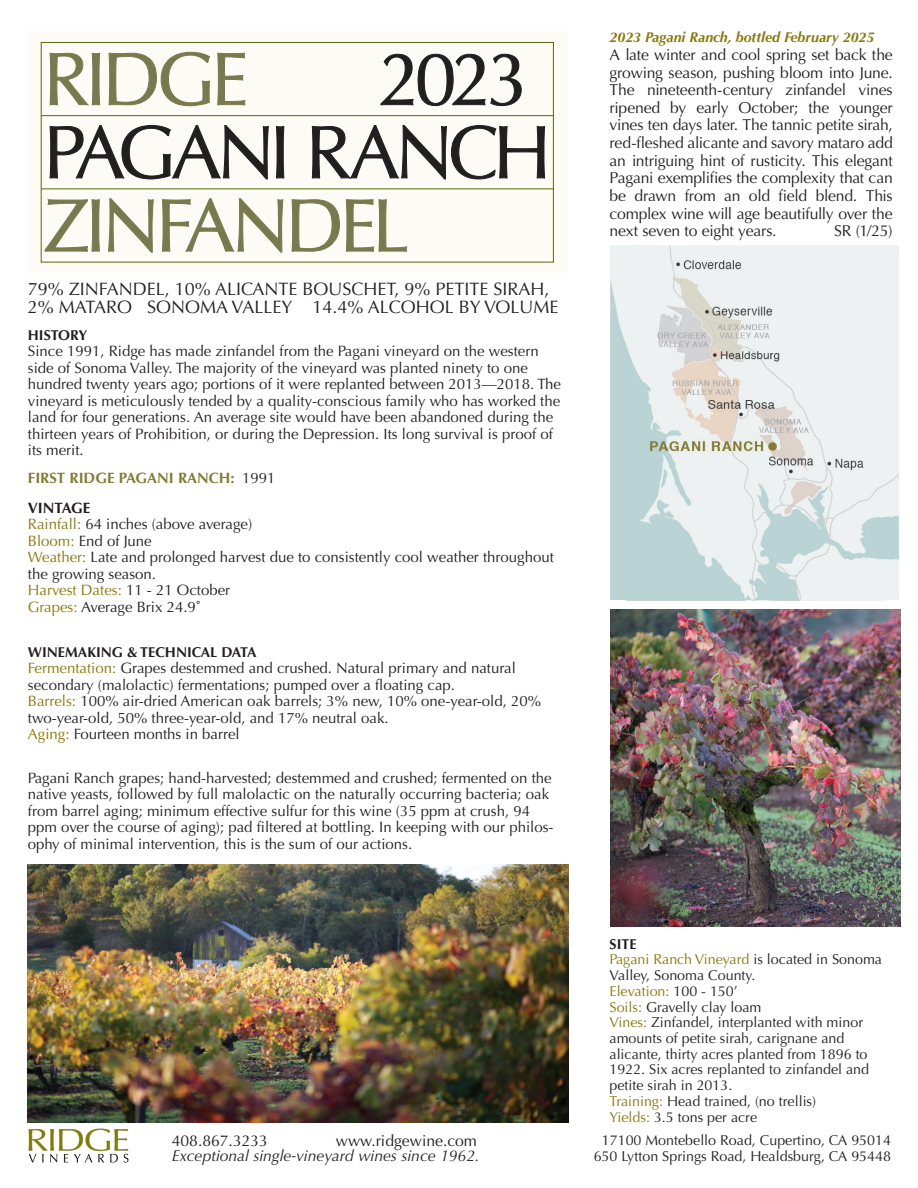
<style>
.page{position:relative;width:918px;height:1188px;background:#fff}
.page>*{position:absolute;margin:0;border:0;box-sizing:border-box;transform-origin:0 0}
.t1{font:75px/73.2px "Optima";letter-spacing:-.07em;color:#231f20;text-align:right}
.t2{font:75px "Optima";letter-spacing:-.055em;color:#787a4e}
.t3{font:18px/18px "Optima";color:#231f20}
.t4{font:15.75px/17.5px "Optima";letter-spacing:-.01em;color:#231f20;text-align:justify}
.t5{font:italic 15.75px "Optima";color:#231f20}
.t6{font:15px/16.5px "Optima";color:#231f20}
.t7{font:700 15px "Optima";color:#807e32}
.t8{font:14.25px/15.8px "Optima";color:#231f20}
.t9{font:italic 700 14.25px "Optima";color:#89780a}
.t10{font:700 14.25px "Optima";color:#231f20}
.s1{font-weight:400;color:#231f20}
.s2{font-weight:700}
.s3{color:#89780a}
</style>
<div class="page">
<div style="left:27px;top:31px;width:541px;height:242px;background:#fcfbf5"></div>
<img style="left:28px;top:1128px;width:101px;height:35px">
<img style="left:611px;top:609px;width:290px;height:317px">
<img style="left:28px;top:865px;width:540px;height:258px">
<img style="left:611px;top:246px;width:287px;height:354px">
<svg style="left:50px;top:53px;width:50px;height:52px"></svg>
<svg style="left:109px;top:52px;width:101px;height:54px"></svg>
<svg style="left:217px;top:53px;width:28px;height:52px"></svg>
<svg style="left:380px;top:54px;width:142px;height:52px"></svg>
<svg style="left:50px;top:125px;width:219px;height:55px"></svg>
<svg style="left:276px;top:126px;width:8px;height:52px"></svg>
<svg style="left:312px;top:125px;width:233px;height:55px"></svg>
<svg style="left:45px;top:199px;width:55px;height:53px"></svg>
<svg style="left:108px;top:198px;width:46px;height:55px"></svg>
<svg style="left:162px;top:198px;width:121px;height:55px"></svg>
<svg style="left:292px;top:199px;width:48px;height:53px"></svg>
<svg style="left:346px;top:199px;width:61px;height:53px"></svg>
<div style="left:41px;top:42px;width:513px;height:220px;border:1px solid #556b0e"></div>
<hr style="left:41px;top:115px;width:512px;height:1px;background:#556b0e">
<hr style="left:41px;top:188px;width:512px;height:1px;background:#556b0e">
<h1 class="t2" style="left:43px;top:36px;width:207px">RIDGE</h1>
<h1 class="t1" style="left:43px;top:44px;width:509px">2023<br>PAGANI RANCH</h1>
<h1 class="t2" style="left:43px;top:182px;width:368px">ZINFANDEL</h1>
<p class="t3" style="left:28px;top:280px;width:532px">79% ZINFANDEL, 10% ALICANTE BOUSCHET, 9% PETITE SIRAH,<br>2% MATARO SONOMA VALLEY 14.4% ALCOHOL BY VOLUME</p>
<p class="t10" style="left:28px;top:326px;width:61px">HISTORY</p>
<p class="t6" style="left:28px;top:343px;width:535px">Since 1991, Ridge has made zinfandel from the Pagani vineyard on the western side of Sonoma Valley. The majority of the vineyard was planted ninety to one hundred twenty years ago; portions of it were replanted between 2013—2018. The vineyard is meticulously tended by a quality-conscious family who has worked the land for four generations. An average site would have been abandoned during the thirteen years of Prohibition, or during the Depression. Its long survival is proof of its merit.</p>
<p class="t7" style="left:28px;top:469px;width:249px">FIRST RIDGE PAGANI RANCH: <span class="s1">1991</span></p>
<p class="t6" style="left:28px;top:500px;width:528px"><span class="s2">VINTAGE<br></span><span class="s3">Rainfall:</span> 64 inches (above average)<br><span class="s3">Bloom:</span> End of June<br><span class="s3">Weather:</span> Late and prolonged harvest due to consistently cool weather throughout the growing season.<br><span class="s3">Harvest Dates:</span> 11 - 21 October<br><span class="s3">Grapes:</span> Average Brix 24.9˚</p>
<p class="t10" style="left:28px;top:644px;width:230px">WINEMAKING &amp; TECHNICAL DATA</p>
<p class="t6" style="left:28px;top:660px;width:515px"><span class="s3">Fermentation:</span> Grapes destemmed and crushed. Natural primary and natural secondary (malolactic) fermentations; pumped over a floating cap.<br><span class="s3">Barrels:</span> 100% air-dried American oak barrels; 3% new, 10% one-year-old, 20% two-year-old, 50% three-year-old, and 17% neutral oak.<br><span class="s3">Aging:</span> Fourteen months in barrel</p>
<p class="t6" style="left:28px;top:770px;width:527px">Pagani Ranch grapes; hand-harvested; destemmed and crushed; fermented on the native yeasts, followed by full malolactic on the naturally occurring bacteria; oak from barrel aging; minimum effective sulfur for this wine (35 ppm at crush, 94 ppm over the course of aging); pad filtered at bottling. In keeping with our philos&shy;ophy of minimal intervention, this is the sum of our actions.</p>
<p class="t9" style="left:610px;top:29px;width:266px">2023 Pagani Ranch, bottled February 2025</p>
<p class="t4" style="left:610px;top:46px;width:285px">A late winter and cool spring set back the growing season, pushing bloom into June.<br>The nineteenth-century zinfandel vines ripened by early October; the younger vines ten days later. The tannic petite sirah, red-fleshed alicante and savory mataro add an intriguing hint of rusticity. This elegant Pagani exemplifies the complexity that can be drawn from an old field blend. This complex wine will age beautifully over the next seven to eight years.</p>
<p class="t4" style="left:834px;top:222px;width:60px">SR (1/25)</p>
<p class="t4" style="left:172px;top:1133px;width:98px">408.867.3233</p>
<p class="t4" style="left:336px;top:1133px;width:143px">www.ridgewine.com</p>
<p class="t5" style="left:172px;top:1147px;width:309px">Exceptional single-vineyard wines since 1962.</p>
<p class="t8" style="left:610px;top:936px;width:274px"><span class="s2">SITE<br></span><span class="s3">Pagani Ranch Vineyard</span> is located in Sonoma<br>Valley, Sonoma County.<br><span class="s3">Elevation:</span> 100 - 150’<br><span class="s3">Soils:</span> Gravelly clay loam<br><span class="s3">Vines:</span> Zinfandel, interplanted with minor amounts of petite sirah, carignane and alicante, thirty acres planted from 1896 to<br>1922. Six acres replanted to zinfandel and petite sirah in 2013.<br><span class="s3">Training:</span> Head trained, (no trellis)<br><span class="s3">Yields:</span> 3.5 tons per acre</p>
<p class="t8" style="left:594px;top:1133px;width:299px;text-align:center">17100 Montebello Road, Cupertino, CA 95014<br>650 Lytton Springs Road, Healdsburg, CA 95448</p>
</div>
